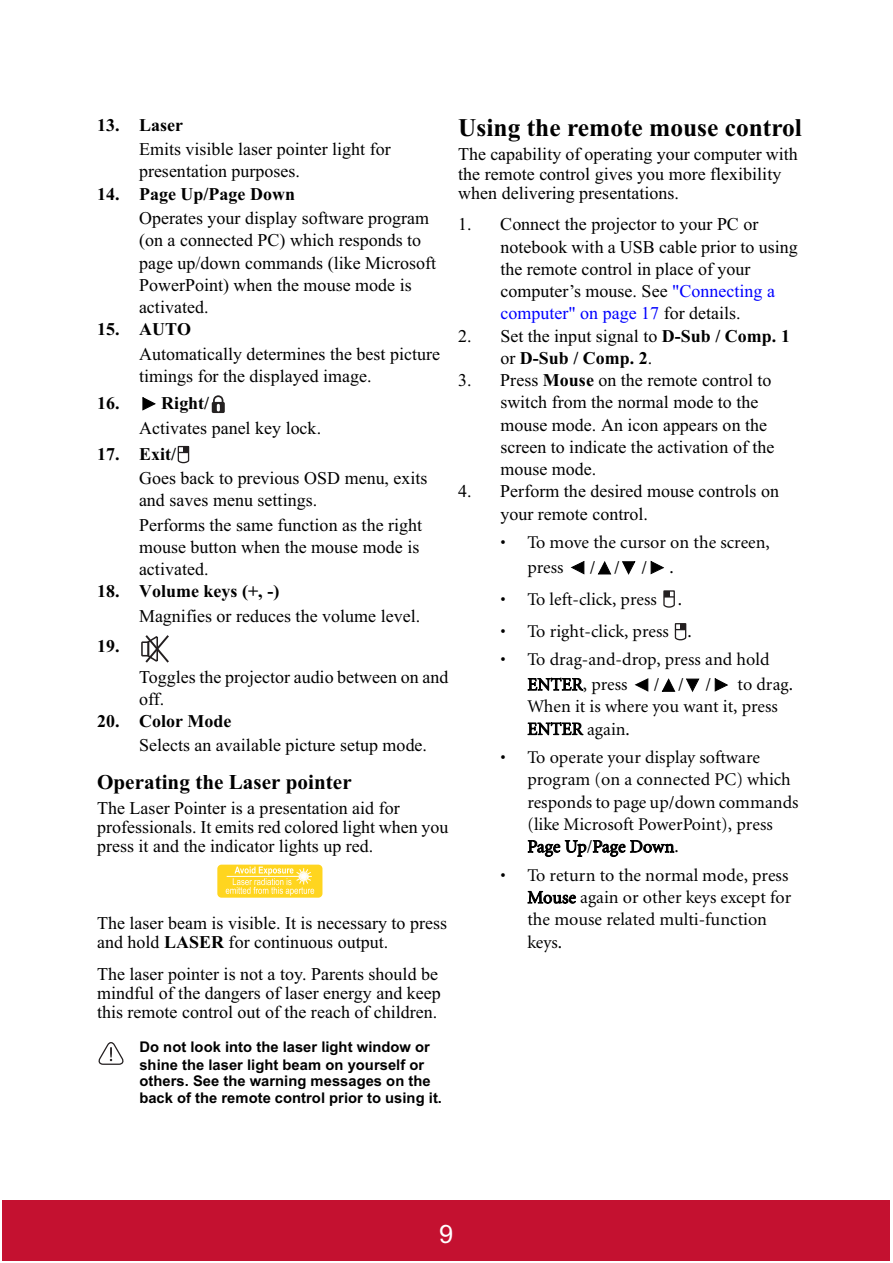
<style>
.page{position:relative;width:893px;height:1263px;background:#fff}
.page>*{position:absolute;margin:0;border:0;box-sizing:border-box;transform-origin:0 0}
.t1{font:700 25.5px "Times New Roman";color:#000}
.t2{font:25.5px "Arial";color:#fff}
.t3{font:700 21.15px "Times New Roman";color:#000}
.t4{font:17.85px/22.2px "Times New Roman";letter-spacing:.005em;color:#000}
.t5{font:17.85px/22.2px "Minion";color:#000}
.t6{font:700 17.85px "Times New Roman";letter-spacing:.005em;color:#000}
.t7{font:700 14.7px/18px "Arial";color:#000}
.s1{font-weight:700}
.s2{color:#00f}
</style>
<div class="page">
<svg style="left:142px;top:397px;width:14px;height:14px"></svg>
<svg style="left:212px;top:395px;width:13px;height:18px"></svg>
<svg style="left:178px;top:446px;width:11px;height:17px"></svg>
<svg style="left:141px;top:635px;width:28px;height:28px"></svg>
<svg style="left:217px;top:864px;width:106px;height:34px"></svg>
<div style="left:217px;top:865px;width:105px;height:33px;background:#ffd51f;border-radius:4px"></div>
<svg style="left:226px;top:867px;width:88px;height:29px"></svg>
<hr style="left:227px;top:876px;width:85px;height:1px;background:#fff">
<svg style="left:99px;top:1042px;width:24px;height:23px"></svg>
<svg style="left:571px;top:561px;width:13px;height:13px"></svg>
<svg style="left:598px;top:561px;width:13px;height:13px"></svg>
<svg style="left:622px;top:561px;width:13px;height:14px"></svg>
<svg style="left:651px;top:561px;width:13px;height:13px"></svg>
<svg style="left:663px;top:590px;width:12px;height:18px"></svg>
<svg style="left:675px;top:623px;width:11px;height:17px"></svg>
<svg style="left:634px;top:678px;width:14px;height:14px"></svg>
<svg style="left:662px;top:678px;width:13px;height:14px"></svg>
<svg style="left:686px;top:679px;width:13px;height:13px"></svg>
<svg style="left:715px;top:678px;width:13px;height:14px"></svg>
<div style="left:2px;top:1200px;width:888px;height:60px;background:#c41130"></div>
<p class="t6" style="left:97px;top:119px;width:88px">13. Laser</p>
<p class="t4" style="left:139px;top:140px;width:253px">Emits visible laser pointer light for presentation purposes.</p>
<p class="t6" style="left:97px;top:188px;width:199px">14. Page Up/Page Down</p>
<p class="t4" style="left:139px;top:209px;width:299px">Operates your display software program (on a connected PC) which responds to page up/down commands (like Microsoft<br>PowerPoint) when the mouse mode is activated.</p>
<p class="t6" style="left:97px;top:324px;width:96px">15. AUTO</p>
<p class="t4" style="left:139px;top:344px;width:303px">Automatically determines the best picture timings for the displayed image.</p>
<p class="t6" style="left:97px;top:397px;width:114px">16. Right/</p>
<p class="t4" style="left:139px;top:418px;width:184px">Activates panel key lock.</p>
<p class="t6" style="left:97px;top:448px;width:81px">17. Exit/</p>
<p class="t4" style="left:139px;top:469px;width:290px">Goes back to previous OSD menu, exits and saves menu settings.</p>
<p class="t4" style="left:139px;top:515px;width:285px">Performs the same function as the right mouse button when the mouse mode is activated.</p>
<p class="t6" style="left:97px;top:586px;width:184px">18. Volume keys (+, -)</p>
<p class="t4" style="left:139px;top:607px;width:283px">Magnifies or reduces the volume level.</p>
<p class="t6" style="left:97px;top:640px;width:24px">19.</p>
<p class="t4" style="left:139px;top:667px;width:311px">Toggles the projector audio between on and off.</p>
<p class="t6" style="left:97px;top:715px;width:136px">20. Color Mode</p>
<p class="t4" style="left:139px;top:736px;width:289px">Selects an available picture setup mode.</p>
<p class="t3" style="left:97px;top:775px;width:256px">Operating the Laser pointer</p>
<p class="t4" style="left:97px;top:800px;width:353px;line-height:19px">The Laser Pointer is a presentation aid for professionals. It emits red colored light when you press it and the indicator lights up red.</p>
<p class="t4" style="left:97px;top:915px;width:351px;line-height:19px">The laser beam is visible. It is necessary to press and hold <span class="s1">LASER</span> for continuous output.</p>
<p class="t4" style="left:97px;top:966px;width:345px;line-height:19px">The laser pointer is not a toy. Parents should be mindful of the dangers of laser energy and keep this remote control out of the reach of children.</p>
<p class="t7" style="left:139px;top:1039px;width:292px">Do not look into the laser light window or shine the laser light beam on yourself or</p>
<p class="t7" style="left:139px;top:1073px;width:304px">others. See the warning messages on the back of the remote control prior to using it.</p>
<h1 class="t1" style="left:458px;top:119px;width:345px">Using the remote mouse control</h1>
<p class="t4" style="left:458px;top:147px;width:341px;line-height:19px">The capability of operating your computer with the remote control gives you more flexibility when delivering presentations.</p>
<p class="t4" style="left:500px;top:215px;width:299px;text-indent:-42px">1. Connect the projector to your PC or notebook with a USB cable prior to using the remote control in place of your computer’s mouse. See <span class="s2">"Connecting a computer" on page 17</span> for details.</p>
<p class="t4" style="left:500px;top:326px;width:291px;text-indent:-42px">2. Set the input signal to <span class="s1">D-Sub / Comp. 1 </span>or <span class="s1">D-Sub / Comp. 2</span>.</p>
<p class="t4" style="left:500px;top:371px;width:276px;text-indent:-42px">3. Press <span class="s1">Mouse</span> on the remote control to switch from the normal mode to the mouse mode. An icon appears on the screen to indicate the activation of the mouse mode.</p>
<p class="t4" style="left:500px;top:482px;width:280px;text-indent:-42px">4. Perform the desired mouse controls on your remote control.</p>
<p class="t5" style="left:527px;top:532px;width:244px;line-height:24.6px;text-indent:-27px">• To move the cursor on the screen, press</p>
<p class="t5" style="left:590px;top:558px;width:85px">///.</p>
<p class="t5" style="left:500px;top:590px;width:183px">• To left-click, press .</p>
<p class="t5" style="left:500px;top:622px;width:193px">• To right-click, press .</p>
<p class="t5" style="left:527px;top:649px;width:244px;line-height:24.6px;text-indent:-27px">• To drag-and-drop, press and hold<br>ENTER, press</p>
<p class="t5" style="left:527px;top:675px;width:267px;text-indent:210px">to drag.<br>When it is where you want it, press<br>ENTER again.</p>
<p class="t5" style="left:527px;top:748px;width:273px;text-indent:-27px">• To operate your display software program (on a connected PC) which responds to page up/down commands (like Microsoft PowerPoint), press<br>Page Up/Page Down.</p>
<p class="t5" style="left:527px;top:866px;width:265px;text-indent:-27px">• To return to the normal mode, press<br>Mouse again or other keys except for the mouse related multi-function keys.</p>
<p class="t5" style="left:654px;top:675px;width:59px">///</p>
<h1 class="t2" style="left:439px;top:1225px;width:16px">9</h1>
</div>
